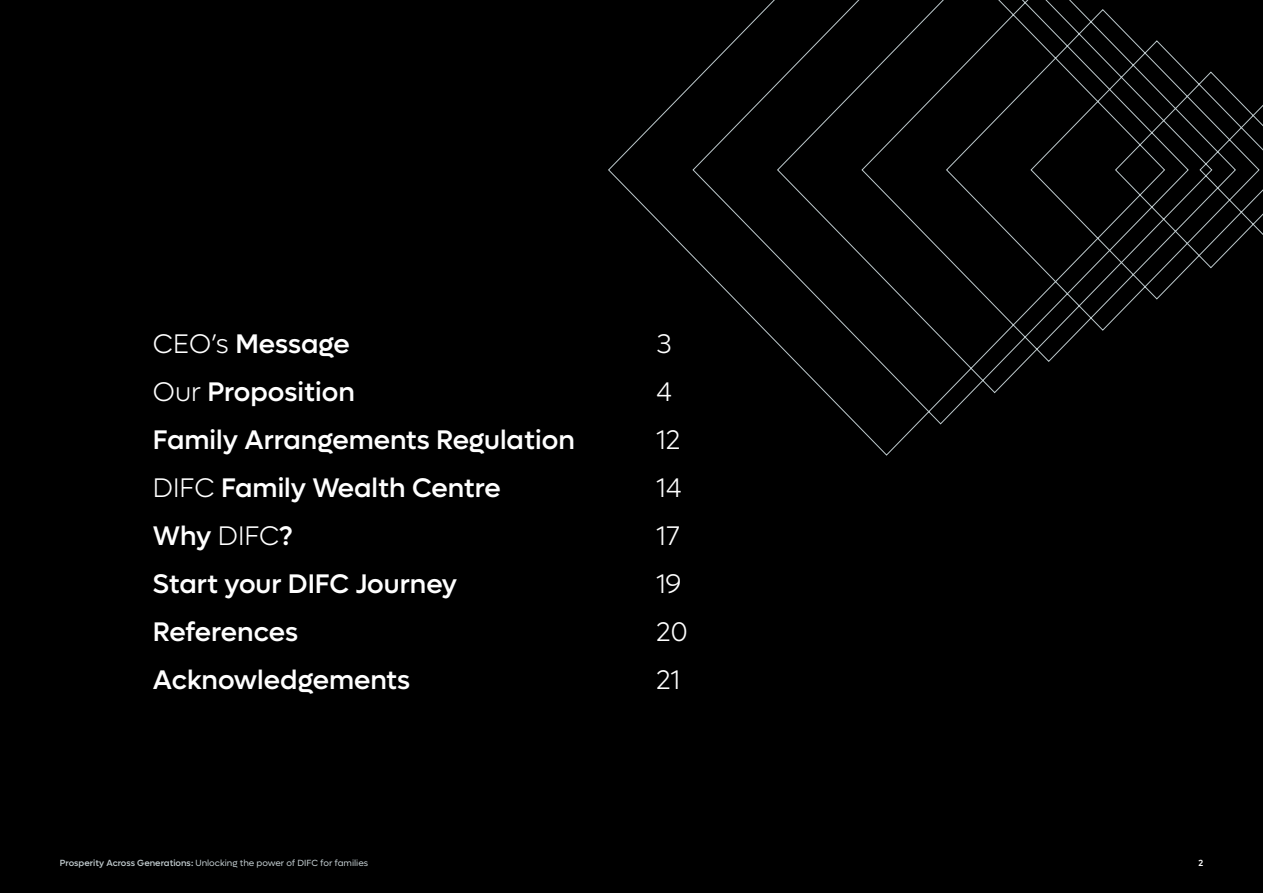
<style>
.page{position:relative;width:1263px;height:893px;background:#000}
.page>*{position:absolute;margin:0;border:0;box-sizing:border-box;transform-origin:0 0}
.t1{font:500 27px/48px "Lufga";color:#fff}
.t2{font:300 27px/48px "Lufga";color:#fff}
.t3{font:9px "Lufga";color:#bfc9cc}
.t4{font:500 9px "Lufga";color:#fff}
.s1{font-weight:300}
.s2{font-weight:500}
</style>
<div class="page">
<svg style="left:608px;top:0;width:655px;height:456px"></svg>
<p class="t1" style="left:153px;top:320px;width:423px"><span class="s1">CEO’s</span> Message<br><span class="s1">Our</span> Proposition<br>Family Arrangements Regulation<br><span class="s1">DIFC</span> Family Wealth Centre<br>Why <span class="s1">DIFC</span>?<br>Start your DIFC Journey<br>References<br>Acknowledgements</p>
<p class="t2" style="left:656px;top:320px;width:33px">3<br>4<br>12<br>14<br>17<br>19<br>20<br>21</p>
<p class="t3" style="left:60px;top:858px;width:310px"><span class="s2">Prosperity Across Generations:</span> Unlocking the power of DIFC for families</p>
<p class="t4" style="left:1198px;top:858px;width:6px">2</p>
</div>
